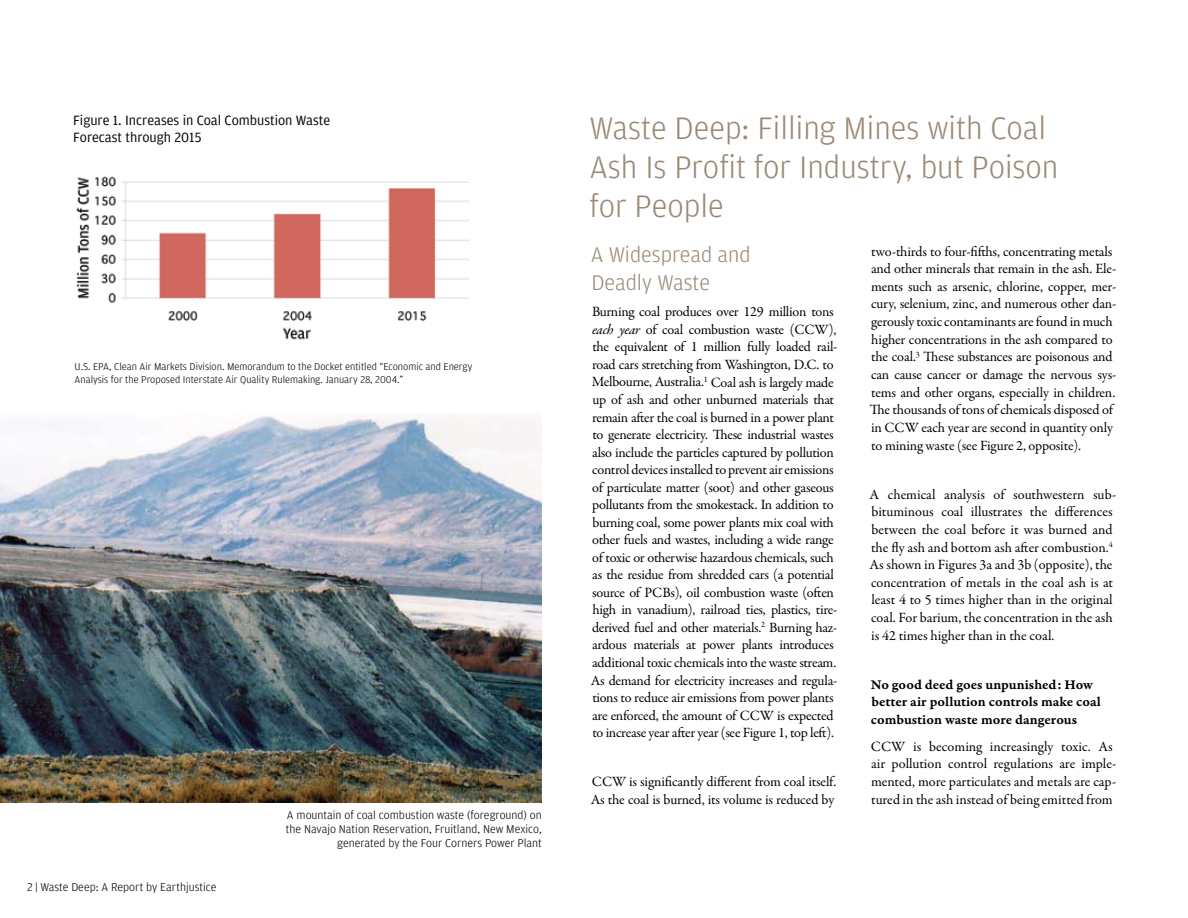
<style>
.page{position:relative;width:1188px;height:918px;background:#fff}
.page>*{position:absolute;margin:0;border:0;box-sizing:border-box;transform-origin:0 0}
.t1{font:300 33px/39px "Amplitude";color:#9a8977}
.t2{font:300 22.5px/27.5px "Amplitude";color:#9a8977}
.t3{font:14.25px/17.5px "Garamond Premr Pro";letter-spacing:-.015em;color:#000}
.t4{font:14.25px/17.7px "Garamond Premr Pro Smbd Capt";color:#000}
.t5{font:14.25px/17.1px "Amplitude";color:#000}
.t6{font:300 12px/14.4px "Amplitude";color:#000;text-align:right}
.t7{font:300 10.5px/12.6px "Amplitude";color:#000}
.s1{font-style:italic}
</style>
<div class="page">
<img style="left:76px;top:176px;width:393px;height:164px">
<img style="left:0;top:413px;width:542px;height:390px">
<p class="t5" style="left:73px;top:112px;width:259px">Figure 1. Increases in Coal Combustion Waste<br>Forecast through 2015</p>
<p class="t7" style="left:75px;top:360px;width:399px">U.S. EPA, Clean Air Markets Division. Memorandum to the Docket entitled “Economic and Energy<br>Analysis for the Proposed Interstate Air Quality Rulemaking. January 28, 2004.”</p>
<p class="t6" style="left:27px;top:880px;width:191px">2 | Waste Deep: A Report by Earthjustice</p>
<p class="t6" style="left:286px;top:807px;width:258px">A mountain of coal combustion waste (foreground) on the Navajo Nation Reservation, Fruitland, New Mexico, generated by the Four Corners Power Plant</p>
<h1 class="t1" style="left:590px;top:109px;width:471px">Waste Deep: Filling Mines with Coal<br>Ash Is Profit for Industry, but Poison for People</h1>
<h2 class="t2" style="left:591px;top:241px;width:161px">A Widespread and<br>Deadly Waste</h2>
<p class="t3" style="left:591px;top:303px;width:248px">Burning coal produces over 129 million tons <span class="s1">each year</span> of coal combustion waste (CCW), the equivalent of 1 million fully loaded rail&shy;road cars stretching from Washington, D.C. to Melbourne, Australia.<sup>1</sup> Coal ash is largely made up of ash and other unburned materials that remain after the coal is burned in a power plant to generate electricity. These industrial wastes also include the particles captured by pollution control devices installed to prevent air emissions of particulate matter (soot) and other gaseous pollutants from the smokestack. In addition to burning coal, some power plants mix coal with other fuels and wastes, including a wide range of toxic or otherwise hazardous chemicals, such as the residue from shredded cars (a potential source of PCBs), oil combustion waste (often high in vanadium), railroad ties, plastics, tire&shy;derived fuel and other materials.<sup>2</sup> Burning haz&shy;ardous materials at power plants introduces additional toxic chemicals into the waste stream.<br>As demand for electricity increases and regula&shy;tions to reduce air emissions from power plants are enforced, the amount of CCW is expected to increase year after year (see Figure 1, top left).</p>
<p class="t3" style="left:591px;top:773px;width:247px">CCW is significantly different from coal itself.<br>As the coal is burned, its volume is reduced by</p>
<p class="t3" style="left:870px;top:243px;width:248px">two-thirds to four-fifths, concentrating metals and other minerals that remain in the ash. Ele&shy;ments such as arsenic, chlorine, copper, mer&shy;cury, selenium, zinc, and numerous other dan&shy;gerously toxic contaminants are found in much higher concentrations in the ash compared to the coal.<sup>3</sup> These substances are poisonous and can cause cancer or damage the nervous sys&shy;tems and other organs, especially in children.<br>The thousands of tons of chemicals disposed of in CCW each year are second in quantity only to mining waste (see Figure 2, opposite).</p>
<p class="t3" style="left:870px;top:486px;width:248px">A chemical analysis of southwestern sub&shy;bituminous coal illustrates the differences between the coal before it was burned and the fly ash and bottom ash after combustion.<sup>4<br></sup>As shown in Figures 3a and 3b (opposite), the concentration of metals in the coal ash is at least 4 to 5 times higher than in the original coal. For barium, the concentration in the ash is 42 times higher than in the coal.</p>
<p class="t4" style="left:871px;top:676px;width:232px">No good deed goes unpunished: How better air pollution controls make coal combustion waste more dangerous</p>
<p class="t3" style="left:871px;top:738px;width:247px">CCW is becoming increasingly toxic. As air pollution control regulations are imple&shy;mented, more particulates and metals are cap&shy;tured in the ash instead of being emitted from</p>
</div>
